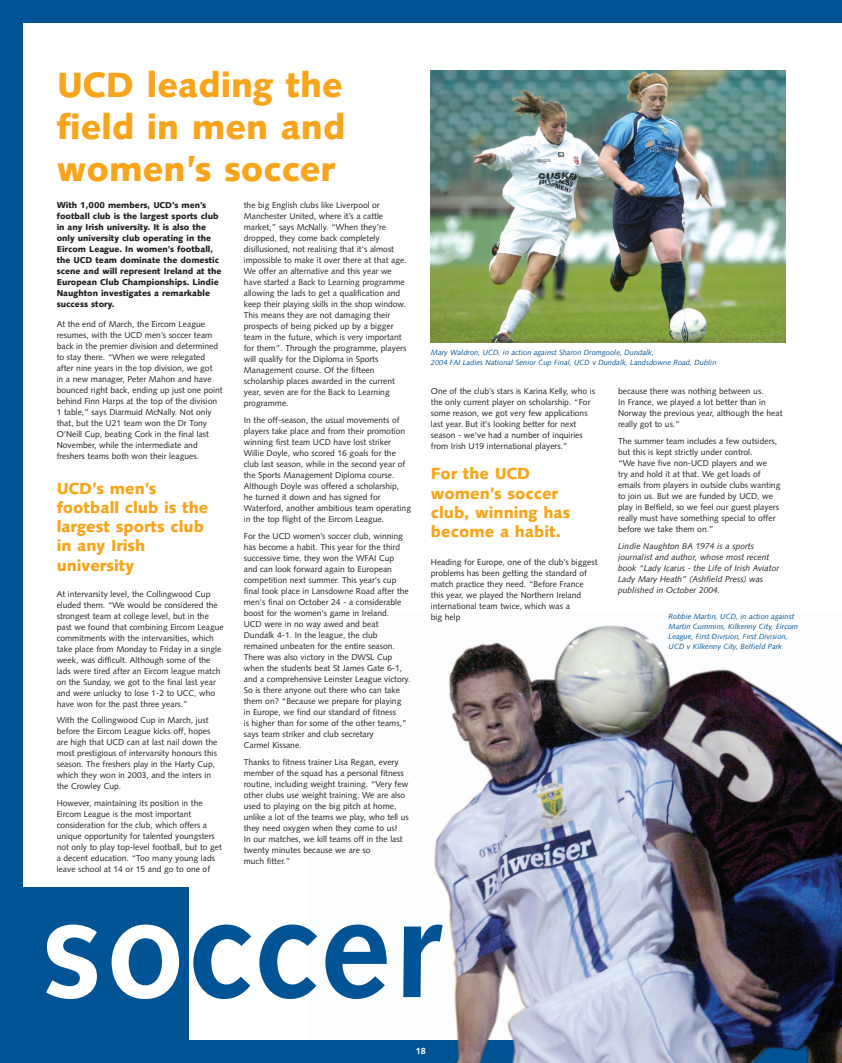
<style>
.page{position:relative;width:842px;height:1063px;background:#fff}
.page>*{position:absolute;margin:0;border:0;box-sizing:border-box;transform-origin:0 0}
.t1{font:700 140px "Syntax";letter-spacing:.03em;color:#005495}
.t2{font:900 35px/42.1px "Syntax";color:#f9a51b;text-align:justify}
.t3{font:900 16px/19.2px "Syntax";color:#f9a51b}
.t4{font:700 9px "Syntax";color:#fff}
.t5{font:8.5px/11px "Syntax";color:#231f20}
.t6{font:900 8.5px/11px "Syntax";color:#231f20}
.t7{font:italic 8.5px/11px "Syntax";color:#231f20}
.t8{font:italic 7.5px/10px "Syntax";color:#005495}
.s1{color:#fff}
</style>
<div class="page">
<img style="left:434px;top:625px;width:408px;height:415px">
<div style="left:0;top:1040px;width:842px;height:23px;background:#005495"></div>
<div style="left:0;top:0;width:23px;height:1063px;background:#005495"></div>
<div style="left:0;top:887px;width:188px;height:156px;background:#005495"></div>
<div style="left:0;top:0;width:842px;height:23px;background:#005495"></div>
<img style="left:431px;top:71px;width:354px;height:271px">
<img style="left:456px;top:1040px;width:386px;height:23px">
<h2 class="t2" style="left:57px;top:67px;width:290px">UCD leading the field in men and women’s soccer</h2>
<p class="t6" style="left:57px;top:201px;width:166px">With 1,000 members, UCD’s men’s football club is the largest sports club in any Irish university. It is also the only university club operating in the Eircom League. In women’s football, the UCD team dominate the domestic scene and will represent Ireland at the European Club Championships. Lindie Naughton investigates a remarkable success story.</p>
<p class="t5" style="left:57px;top:319px;width:168px">At the end of March, the Eircom League resumes, with the UCD men’s soccer team back in the premier division and determined to stay there. “When we were relegated after nine years in the top division, we got<br>in a new manager, Peter Mahon and have bounced right back, ending up just one point behind Finn Harps at the top of the division 1 table,” says Diarmuid McNally. Not only that, but the U21 team won the Dr Tony O'Neill Cup, beating Cork in the final last November, while the intermediate and freshers teams both won their leagues.</p>
<p class="t5" style="left:244px;top:201px;width:164px">the big English clubs like Liverpool or Manchester United, where it’s a cattle market,” says McNally. “When they’re dropped, they come back completely disillusioned, not realising that it's almost impossible to make it over there at that age.<br>We offer an alternative and this year we have started a Back to Learning programme allowing the lads to get a qualification and keep their playing skills in the shop window.<br>This means they are not damaging their prospects of being picked up by a bigger team in the future, which is very important for them”. Through the programme, players will qualify for the Diploma in Sports Management course. Of the fifteen scholarship places awarded in the current year, seven are for the Back to Learning programme.</p>
<p class="t5" style="left:244px;top:415px;width:169px">In the off-season, the usual movements of players take place and from their promotion winning first team UCD have lost striker Willie Doyle, who scored 16 goals for the club last season, while in the second year of the Sports Management Diploma course.<br>Although Doyle was offered a scholarship,<br>he turned it down and has signed for Waterford, another ambitious team operating in the top flight of the Eircom League.</p>
<p class="t5" style="left:244px;top:531px;width:168px">For the UCD women’s soccer club, winning has become a habit. This year for the third successive time, they won the WFAI Cup<br>and can look forward again to European competition next summer. This year's cup final took place in Lansdowne Road after the men's final on October 24 - a considerable boost for the women's game in Ireland.<br>UCD were in no way awed and beat Dundalk 4-1. In the league, the club remained unbeaten for the entire season.<br>There was also victory in the DWSL Cup when the students beat St James Gate 6-1, and a comprehensive Leinster League victory.<br>So is there anyone out there who can take them on? “Because we prepare for playing<br>in Europe, we find our standard of fitness<br>is higher than for some of the other teams,” says team striker and club secretary<br>Carmel Kissane.</p>
<p class="t5" style="left:244px;top:757px;width:166px">Thanks to fitness trainer Lisa Regan, every member of the squad has a personal fitness routine, including weight training. “Very few other clubs use weight training. We are also used to playing on the big pitch at home, unlike a lot of the teams we play, who tell us they need oxygen when they come to us!<br>In our matches, we kill teams off in the last twenty minutes because we are so<br>much fitter.”</p>
<h3 class="t3" style="left:57px;top:480px;width:153px">UCD’s men’s football club is the largest sports club in any Irish university</h3>
<p class="t5" style="left:57px;top:589px;width:169px">At intervarsity level, the Collingwood Cup eluded them. “We would be considered the strongest team at college level, but in the past we found that combining Eircom League commitments with the intervarsities, which take place from Monday to Friday in a single week, was difficult. Although some of the lads were tired after an Eircom league match on the Sunday, we got to the final last year and were unlucky to lose 1-2 to UCC, who have won for the past three years.”</p>
<p class="t5" style="left:57px;top:716px;width:162px">With the Collingwood Cup in March, just before the Eircom League kicks off, hopes are high that UCD can at last nail down the most prestigious of intervarsity honours this season. The freshers play in the Harty Cup, which they won in 2003, and the inters in the Crowley Cup.</p>
<p class="t5" style="left:57px;top:798px;width:167px">However, maintaining its position in the Eircom League is the most important consideration for the club, which offers a unique opportunity for talented youngsters not only to play top-level football, but to get a decent education. “Too many young lads leave school at 14 or 15 and go to one of</p>
<p class="t8" style="left:431px;top:348px;width:287px">Mary Waldron, UCD, in action against Sharon Dromgoole, Dundalk,<br>2004 FAI Ladies National Senior Cup Final, UCD v Dundalk, Landsdowne Road, Dublin</p>
<p class="t5" style="left:431px;top:387px;width:166px">One of the club’s stars is Karina Kelly, who is the only current player on scholarship. “For some reason, we got very few applications last year. But it's looking better for next season - we've had a number of inquiries from Irish U19 international players.”</p>
<h3 class="t3" style="left:431px;top:466px;width:141px">For the UCD women’s soccer club, winning has become a habit.</h3>
<p class="t5" style="left:431px;top:557px;width:168px">Heading for Europe, one of the club’s biggest problems has been getting the standard of match practice they need. “Before France this year, we played the Northern Ireland international team twice, which was a<br>big help</p>
<p class="t5" style="left:618px;top:387px;width:166px">because there was nothing between us.<br>In France, we played a lot better than in Norway the previous year, although the heat really got to us.”</p>
<p class="t5" style="left:618px;top:436px;width:164px">The summer team includes a few outsiders, but this is kept strictly under control.<br>“We have five non-UCD players and we<br>try and hold it at that. We get loads of emails from players in outside clubs wanting to join us. But we are funded by UCD, we play in Belfield, so we feel our guest players really must have something special to offer before we take them on.”</p>
<p class="t7" style="left:618px;top:541px;width:163px">Lindie Naughton BA 1974 is a sports journalist and author, whose most recent book “Lady Icarus - the Life of Irish Aviator Lady Mary Heath” (Ashfield Press) was published in October 2004.</p>
<p class="t8" style="left:669px;top:612px;width:131px">Robbie Martin, UCD, in action against Martin Cummins, Kilkenny City, Eircom League, First Division, First Division, UCD v Kilkenny City, Belfield Park</p>
<h1 class="t1" style="left:41px;top:892px;width:402px"><span class="s1">so</span>ccer</h1>
<p class="t4" style="left:416px;top:1047px;width:12px">18</p>
</div>
